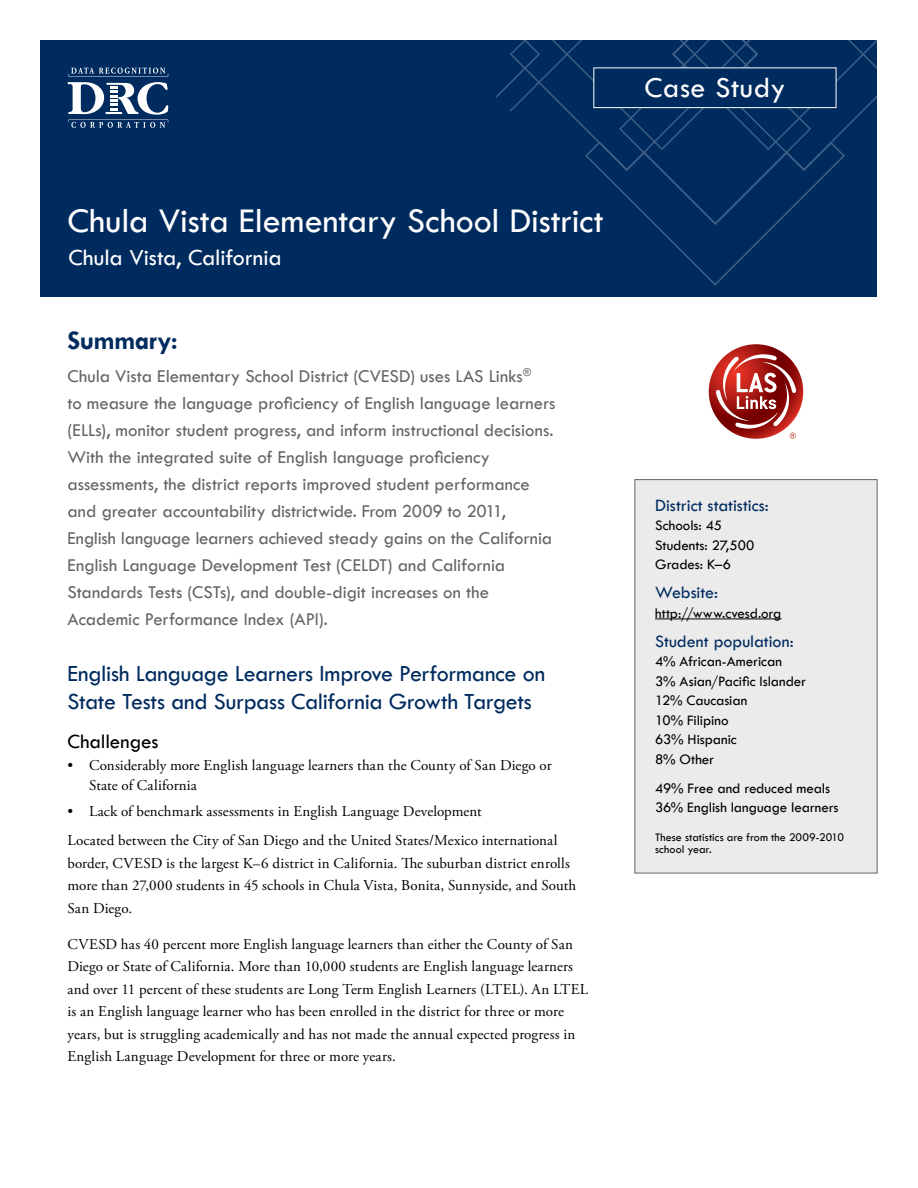
<style>
.page{position:relative;width:918px;height:1188px;background:#fff}
.page>*{position:absolute;margin:0;border:0;box-sizing:border-box;transform-origin:0 0}
.t1{font:36px "Tw Cen";color:#fff}
.t2{font:30px "Tw Cen";letter-spacing:.02em;color:#fff}
.t3{font:700 27px "Tw Cen";letter-spacing:-.02em;color:#002b5f}
.t4{font:24px/28.5px "Tw Cen";letter-spacing:-.015em;color:#002b5f}
.t5{font:24px "Tw Cen";letter-spacing:-.005em;color:#fff}
.t6{font:21px "Tw Cen";color:#000}
.t7{font:18.75px/27px "Tw Cen";letter-spacing:-.005em;color:#636466}
.t8{font:18px "Tw Cen";letter-spacing:-.005em;color:#002b5f}
.t9{font:15px/22.5px "Adobe Garamond Pro";letter-spacing:.01em;color:#000}
.t10{font:15px/19.5px "Tw Cen";letter-spacing:-.005em;color:#000}
.t11{font:12px/12px "Tw Cen";color:#000}
</style>
<div class="page">
<div style="left:40px;top:40px;width:838px;height:257px;background:#002b5f"></div>
<div style="left:634px;top:479px;width:244px;height:394px;background:#ebebec;border:1px solid #636466"></div>
<hr style="left:655px;top:618px;width:126px;height:1px;background:#000">
<svg style="left:496px;top:40px;width:382px;height:246px"></svg>
<div style="left:593px;top:68px;width:243px;height:40px;background:#002b5f;border:1px solid #fff"></div>
<svg style="left:67px;top:67px;width:101px;height:61px"></svg>
<svg style="left:709px;top:344px;width:94px;height:95px"></svg>
<svg style="left:716px;top:354px;width:80px;height:85px"></svg>
<h1 class="t1" style="left:68px;top:199px;width:538px">Chula Vista Elementary School District</h1>
<h3 class="t5" style="left:68px;top:243px;width:215px">Chula Vista, California</h3>
<h3 class="t3" style="left:68px;top:325px;width:112px">Summary:</h3>
<p class="t7" style="left:67px;top:363px;width:490px">Chula Vista Elementary School District (CVESD) uses LAS Links<sup>®<br></sup>to measure the language proficiency of English language learners (ELLs), monitor student progress, and inform instructional decisions.<br>With the integrated suite of English language proficiency assessments, the district reports improved student performance and greater accountability districtwide. From 2009 to 2011, English language learners achieved steady gains on the California English Language Development Test (CELDT) and California Standards Tests (CSTs), and double-digit increases on the Academic Performance Index (API).</p>
<h3 class="t4" style="left:68px;top:659px;width:479px">English Language Learners Improve Performance on<br>State Tests and Surpass California Growth Targets</h3>
<h3 class="t6" style="left:68px;top:729px;width:93px">Challenges</h3>
<p class="t9" style="left:89px;top:756px;width:464px;line-height:19.5px;text-indent:-22px">• Considerably more English language learners than the County of San Diego or<br>State of California</p>
<p class="t9" style="left:68px;top:797px;width:492px;line-height:29.2px">• Lack of benchmark assessments in English Language Development<br>Located between the City of San Diego and the United States/Mexico international</p>
<p class="t9" style="left:68px;top:852px;width:510px">border, CVESD is the largest K–6 district in California. The suburban district enrolls more than 27,000 students in 45 schools in Chula Vista, Bonita, Sunnyside, and South<br>San Diego.</p>
<p class="t9" style="left:68px;top:933px;width:522px">CVESD has 40 percent more English language learners than either the County of San Diego or State of California. More than 10,000 students are English language learners and over 11 percent of these students are Long Term English Learners (LTEL). An LTEL is an English language learner who has been enrolled in the district for three or more years, but is struggling academically and has not made the annual expected progress in English Language Development for three or more years.</p>
<h2 class="t2" style="left:644px;top:70px;width:143px">Case Study</h2>
<p class="t8" style="left:655px;top:494px;width:115px">District statistics:</p>
<p class="t10" style="left:655px;top:516px;width:101px">Schools: 45<br>Students: 27,500<br>Grades: K–6</p>
<p class="t8" style="left:655px;top:582px;width:65px">Website:</p>
<p class="t10" style="left:655px;top:603px;width:128px">http://www.cvesd.org</p>
<p class="t8" style="left:655px;top:630px;width:140px">Student population:</p>
<p class="t10" style="left:655px;top:652px;width:153px">4% African-American<br>3% Asian/Pacific Islander<br>12% Caucasian<br>10% Filipino<br>63% Hispanic<br>8% Other</p>
<p class="t10" style="left:655px;top:778px;width:185px">49% Free and reduced meals<br>36% English language learners</p>
<p class="t11" style="left:655px;top:831px;width:191px">These statistics are from the 2009-2010 school year.</p>
</div>
